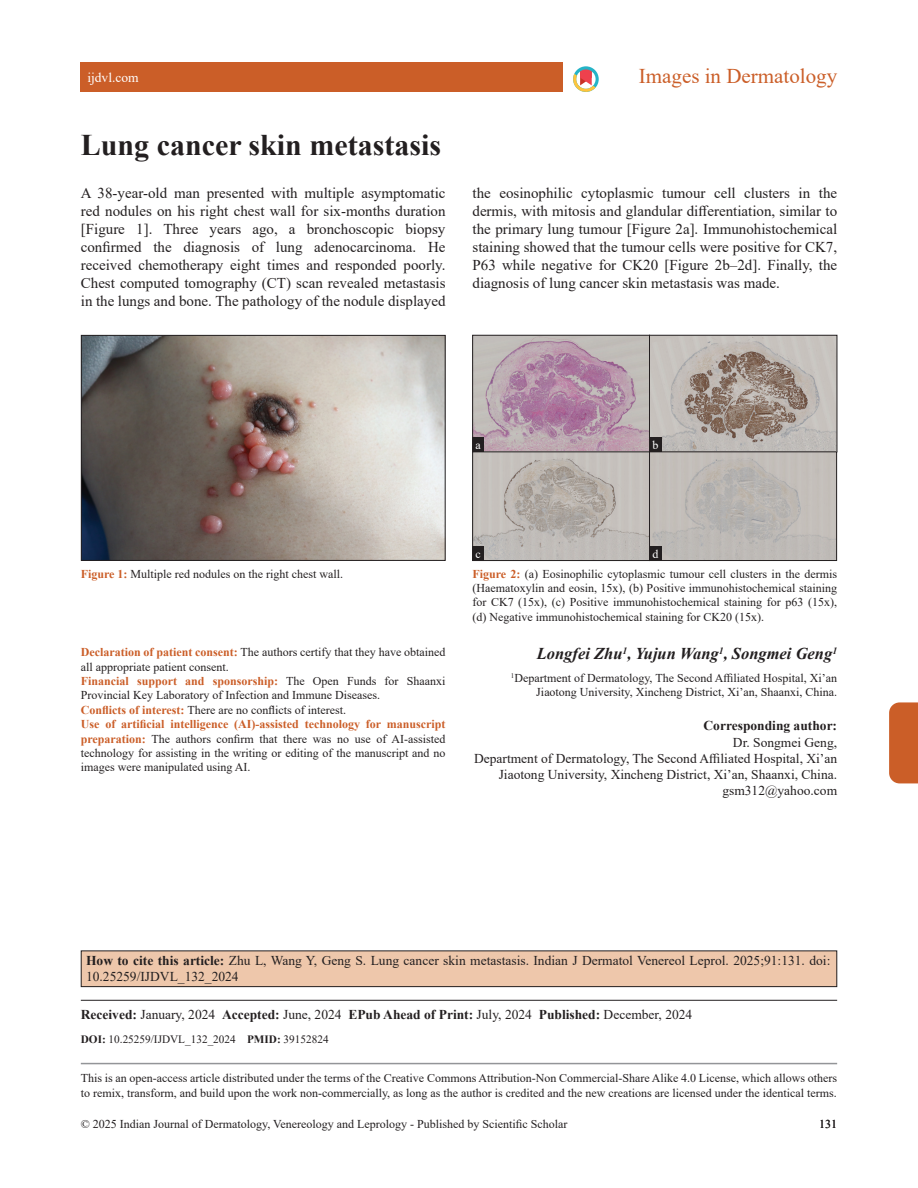
<style>
.page{position:relative;width:918px;height:1188px;background:#fff}
.page>*{position:absolute;margin:0;border:0;box-sizing:border-box;transform-origin:0 0}
.title-text{font:700 30px "Times New Roman";color:#231f20}
.suptit{font:21px "Times New Roman";color:#cb5e28}
.aut-grp_R{font:italic 700 16.5px "Times New Roman";color:#231f20}
.para_first_last{font:15px/18px "Times New Roman";color:#231f20;text-align:justify}
.cores-author_R{font:13.5px/16.2px "Times New Roman";color:#231f20;text-align:right}
.citation_para{font:13.5px/16.2px "Times New Roman";color:#231f20}
.article_info_rule{font:700 13.5px "Times New Roman";color:#231f20}
.t1{font:13.5px "Times New Roman";color:#fff}
.float_figure_figure{font:12px/14.4px "Times New Roman";color:#231f20}
.BM_para{font:12px/14.4px "Times New Roman";color:#231f20}
.aut-aff_R{font:12px/14.4px "Times New Roman";color:#231f20;text-align:right}
.Figure_label{font:12px "Times New Roman";color:#fff}
.doi_para{font:11.25px "Times New Roman";color:#231f20}
.s1{font-weight:700;color:#cb5e28}
.s2{font-weight:700}
.s3{font-weight:400}
</style>
<div class="page">
<div style="left:889px;top:702px;width:29px;height:81px;background:#cb5e28"></div>
<hr style="left:81px;top:1063px;width:756px;height:1px;background:#939598">
<svg style="left:573px;top:66px;width:26px;height:26px"></svg>
<div style="left:81px;top:62px;width:482px;height:30px;background:#cb5e28"></div>
<div style="left:81px;top:951px;width:756px;height:36px;background:#eec7ab"></div>
<div style="left:81px;top:950px;width:756px;height:37px;border:1px solid #231f20"></div>
<hr style="left:81px;top:1000px;width:756px;height:1px;background:#231f20">
<img style="left:83px;top:337px;width:361px;height:222px">
<div style="left:81px;top:335px;width:365px;height:226px;border:1px solid #231f20"></div>
<img style="left:474px;top:337px;width:361px;height:222px">
<div style="left:472px;top:335px;width:178px;height:117px;border:1px solid #231f20"></div>
<div style="left:649px;top:335px;width:188px;height:117px;border:1px solid #231f20"></div>
<div style="left:649px;top:451px;width:188px;height:110px;border:1px solid #231f20"></div>
<div style="left:472px;top:451px;width:178px;height:110px;border:1px solid #231f20"></div>
<div style="left:472px;top:438px;width:12px;height:14px;background:#231f20"></div>
<div style="left:472px;top:546px;width:12px;height:15px;background:#231f20"></div>
<div style="left:649px;top:438px;width:13px;height:14px;background:#231f20"></div>
<div style="left:649px;top:546px;width:13px;height:15px;background:#231f20"></div>
<p class="t1" style="left:87px;top:68px;width:53px">ijdvl.com</p>
<p class="suptit" style="left:639px;top:62px;width:200px">Images in Dermatology</p>
<p class="title-text" style="left:81px;top:123px;width:362px">Lung cancer skin metastasis</p>
<p class="para_first_last" style="left:81px;top:184px;width:366px">A 38-year-old man presented with multiple asymptomatic red nodules on his right chest wall for six-months duration [Figure 1]. Three years ago, a bronchoscopic biopsy confirmed the diagnosis of lung adenocarcinoma. He received chemotherapy eight times and responded poorly.<br>Chest computed tomography (CT) scan revealed metastasis in the lungs and bone. The pathology of the nodule displayed</p>
<p class="para_first_last" style="left:472px;top:184px;width:366px">the eosinophilic cytoplasmic tumour cell clusters in the dermis, with mitosis and glandular differentiation, similar to the primary lung tumour [Figure 2a]. Immunohistochemical staining showed that the tumour cells were positive for CK7, P63 while negative for CK20 [Figure 2b–2d]. Finally, the diagnosis of lung cancer skin metastasis was made.</p>
<p class="Figure_label" style="left:476px;top:436px;width:7px">a</p>
<p class="Figure_label" style="left:476px;top:545px;width:7px">c</p>
<p class="Figure_label" style="left:652px;top:436px;width:7px">b</p>
<p class="Figure_label" style="left:652px;top:545px;width:7px">d</p>
<p class="float_figure_figure" style="left:81px;top:566px;width:264px"><span class="s1">Figure 1:</span> Multiple red nodules on the right chest wall.</p>
<p class="float_figure_figure" style="left:472px;top:566px;width:366px;text-align:justify"><span class="s1">Figure 2:</span> (a) Eosinophilic cytoplasmic tumour cell clusters in the dermis (Haematoxylin and eosin, 15x), (b) Positive immunohistochemical staining for CK7 (15x), (c) Positive immunohistochemical staining for p63 (15x), (d) Negative immunohistochemical staining for CK20 (15x).</p>
<p class="BM_para" style="left:81px;top:645px;width:366px"><span class="s1">Declaration of patient consent:</span> The authors certify that they have obtained all appropriate patient consent.</p>
<p class="BM_para" style="left:81px;top:673px;width:366px"><span class="s1">Financial support and sponsorship:</span> The Open Funds for Shaanxi<br>Provincial Key Laboratory of Infection and Immune Diseases.</p>
<p class="BM_para" style="left:81px;top:702px;width:267px"><span class="s1">Conflicts of interest:</span> There are no conflicts of interest.</p>
<p class="BM_para" style="left:81px;top:717px;width:366px;text-align:justify"><span class="s1">Use of artificial intelligence (AI)-assisted technology for manuscript preparation:</span> The authors confirm that there was no use of AI-assisted technology for assisting in the writing or editing of the manuscript and no images were manipulated using AI.</p>
<p class="aut-grp_R" style="left:537px;top:642px;width:302px">Longfei Zhu<sup>1</sup>, Yujun Wang<sup>1</sup>, Songmei Geng<sup>1</sup></p>
<p class="aut-aff_R" style="left:511px;top:670px;width:328px"><sup>1</sup>Department of Dermatology, The Second Affiliated Hospital, Xi’an<br>Jiaotong University, Xincheng District, Xi’an, Shaanxi, China.</p>
<p class="cores-author_R" style="left:474px;top:717px;width:365px"><span class="s2">Corresponding author:<br></span>Dr. Songmei Geng,<br>Department of Dermatology, The Second Affiliated Hospital, Xi’an Jiaotong University, Xincheng District, Xi’an, Shaanxi, China. gsm312@yahoo.com</p>
<p class="citation_para" style="left:86px;top:952px;width:746px"><span class="s2">How to cite this article:</span> Zhu L, Wang Y, Geng S. Lung cancer skin metastasis. Indian J Dermatol Venereol Leprol. 2025;91:131. doi:<br>10.25259/IJDVL_132_2024</p>
<p class="article_info_rule" style="left:81px;top:1004px;width:613px">Received: <span class="s3">January, 2024</span> Accepted: <span class="s3">June, 2024</span> EPub Ahead of Print: <span class="s3">July, 2024</span> Published: <span class="s3">December, 2024</span></p>
<p class="doi_para" style="left:81px;top:1031px;width:249px"><span class="s2">DOI:</span> 10.25259/IJDVL_132_2024 <span class="s2">PMID:</span> 39152824</p>
<p class="float_figure_figure" style="left:81px;top:1070px;width:758px;line-height:15px">This is an open-access article distributed under the terms of the Creative Commons Attribution-Non Commercial-Share Alike 4.0 License, which allows others to remix, transform, and build upon the work non-commercially, as long as the author is credited and the new creations are licensed under the identical terms.</p>
<p class="float_figure_figure" style="left:81px;top:1117px;width:488px">© 2025 Indian Journal of Dermatology, Venereology and Leprology - Published by Scientific Scholar</p>
<p class="float_figure_figure" style="left:819px;top:1117px;width:19px">131</p>
</div>
